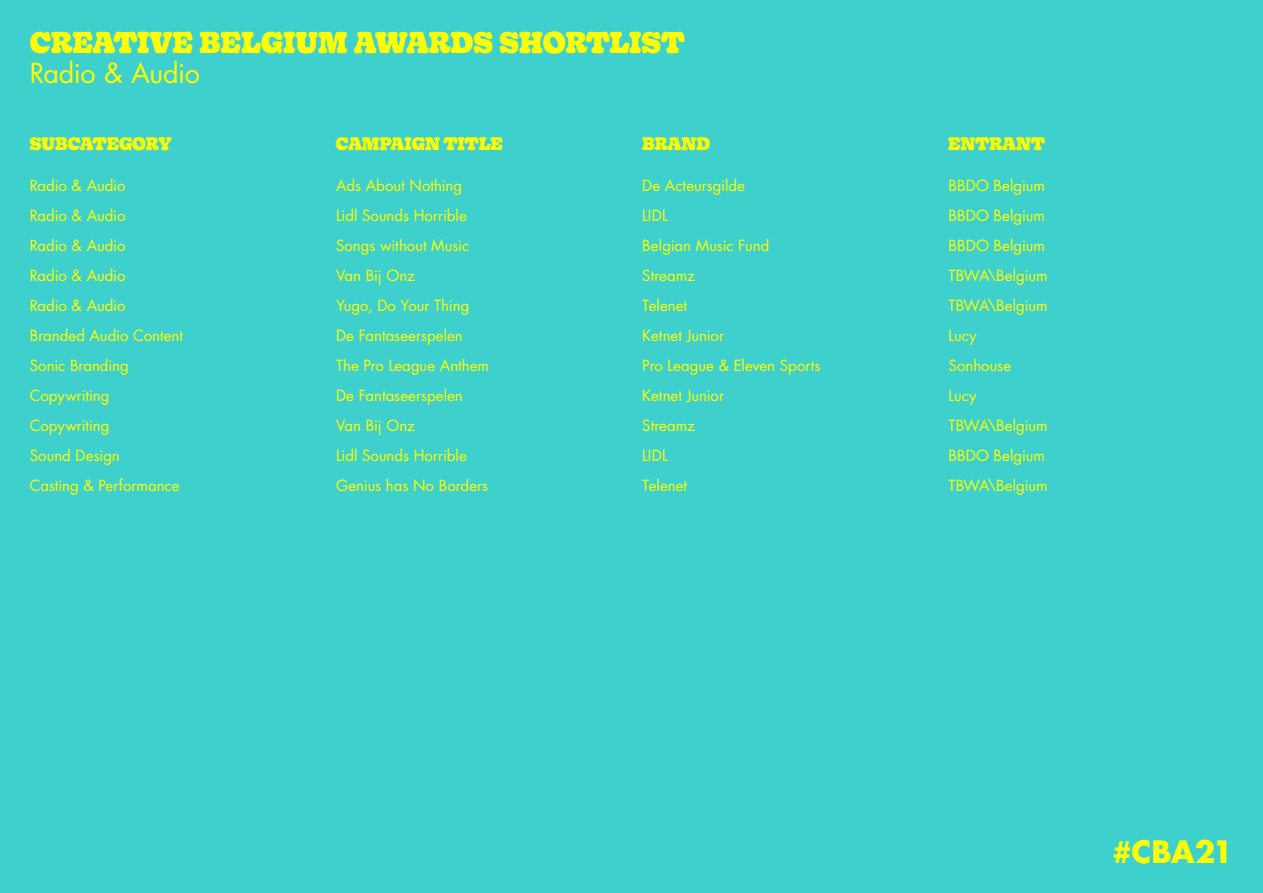
<style>
.page{position:relative;width:1263px;height:893px;background:#3dd0cc}
.page>*{position:absolute;margin:0;border:0;box-sizing:border-box;transform-origin:0 0}
.t1{font:900 30px "Gooper";color:#ff0}
.t2{font:700 30px "Futura Std";letter-spacing:-.01em;color:#ff0}
.t3{font:27px "Futura Std";letter-spacing:-.02em;color:#ff0}
.t4{font:900 18px "Gooper";letter-spacing:.005em;color:#ff0}
.t5{font:15px "Futura Std";color:#ff0}
</style>
<div class="page">
<p class="t1" style="left:30px;top:26px;width:656px">CREATIVE BELGIUM AWARDS SHORTLIST</p>
<p class="t3" style="left:30px;top:56px;width:172px">Radio &amp; Audio</p>
<p class="t4" style="left:30px;top:134px;width:144px">SUBCATEGORY</p>
<p class="t4" style="left:336px;top:134px;width:168px">CAMPAIGN TITLE</p>
<p class="t4" style="left:642px;top:133px;width:69px">BRAND</p>
<p class="t4" style="left:948px;top:133px;width:98px">ENTRANT</p>
<p class="t5" style="left:30px;top:176px;width:97px">Radio &amp; Audio</p>
<p class="t5" style="left:30px;top:206px;width:97px">Radio &amp; Audio</p>
<p class="t5" style="left:30px;top:236px;width:97px">Radio &amp; Audio</p>
<p class="t5" style="left:30px;top:266px;width:97px">Radio &amp; Audio</p>
<p class="t5" style="left:30px;top:296px;width:97px">Radio &amp; Audio</p>
<p class="t5" style="left:30px;top:326px;width:155px">Branded Audio Content</p>
<p class="t5" style="left:30px;top:356px;width:101px">Sonic Branding</p>
<p class="t5" style="left:30px;top:386px;width:81px">Copywriting</p>
<p class="t5" style="left:30px;top:416px;width:81px">Copywriting</p>
<p class="t5" style="left:30px;top:446px;width:92px">Sound Design</p>
<p class="t5" style="left:30px;top:476px;width:151px">Casting &amp; Performance</p>
<p class="t5" style="left:336px;top:176px;width:128px">Ads About Nothing</p>
<p class="t5" style="left:336px;top:206px;width:132px">Lidl Sounds Horrible</p>
<p class="t5" style="left:336px;top:236px;width:135px">Songs without Music</p>
<p class="t5" style="left:336px;top:266px;width:81px">Van Bij Onz</p>
<p class="t5" style="left:336px;top:296px;width:135px">Yugo, Do Your Thing</p>
<p class="t5" style="left:336px;top:326px;width:128px">De Fantaseerspelen</p>
<p class="t5" style="left:336px;top:356px;width:155px">The Pro League Anthem</p>
<p class="t5" style="left:336px;top:386px;width:128px">De Fantaseerspelen</p>
<p class="t5" style="left:336px;top:416px;width:81px">Van Bij Onz</p>
<p class="t5" style="left:336px;top:446px;width:132px">Lidl Sounds Horrible</p>
<p class="t5" style="left:336px;top:476px;width:154px">Genius has No Borders</p>
<p class="t5" style="left:642px;top:176px;width:104px">De Acteursgilde</p>
<p class="t5" style="left:642px;top:206px;width:27px">LIDL</p>
<p class="t5" style="left:642px;top:236px;width:129px">Belgian Music Fund</p>
<p class="t5" style="left:642px;top:266px;width:54px">Streamz</p>
<p class="t5" style="left:642px;top:296px;width:46px">Telenet</p>
<p class="t5" style="left:642px;top:326px;width:83px">Ketnet Junior</p>
<p class="t5" style="left:642px;top:356px;width:180px">Pro League &amp; Eleven Sports</p>
<p class="t5" style="left:642px;top:386px;width:83px">Ketnet Junior</p>
<p class="t5" style="left:642px;top:416px;width:54px">Streamz</p>
<p class="t5" style="left:642px;top:446px;width:27px">LIDL</p>
<p class="t5" style="left:642px;top:476px;width:46px">Telenet</p>
<p class="t5" style="left:948px;top:176px;width:98px">BBDO Belgium</p>
<p class="t5" style="left:948px;top:206px;width:98px">BBDO Belgium</p>
<p class="t5" style="left:948px;top:236px;width:98px">BBDO Belgium</p>
<p class="t5" style="left:948px;top:266px;width:101px">TBWA\Belgium</p>
<p class="t5" style="left:948px;top:296px;width:101px">TBWA\Belgium</p>
<p class="t5" style="left:948px;top:326px;width:30px">Lucy</p>
<p class="t5" style="left:948px;top:356px;width:64px">Sonhouse</p>
<p class="t5" style="left:948px;top:386px;width:30px">Lucy</p>
<p class="t5" style="left:948px;top:416px;width:101px">TBWA\Belgium</p>
<p class="t5" style="left:948px;top:446px;width:98px">BBDO Belgium</p>
<p class="t5" style="left:948px;top:476px;width:101px">TBWA\Belgium</p>
<p class="t2" style="left:1112px;top:832px;width:123px">#CBA21</p>
</div>
